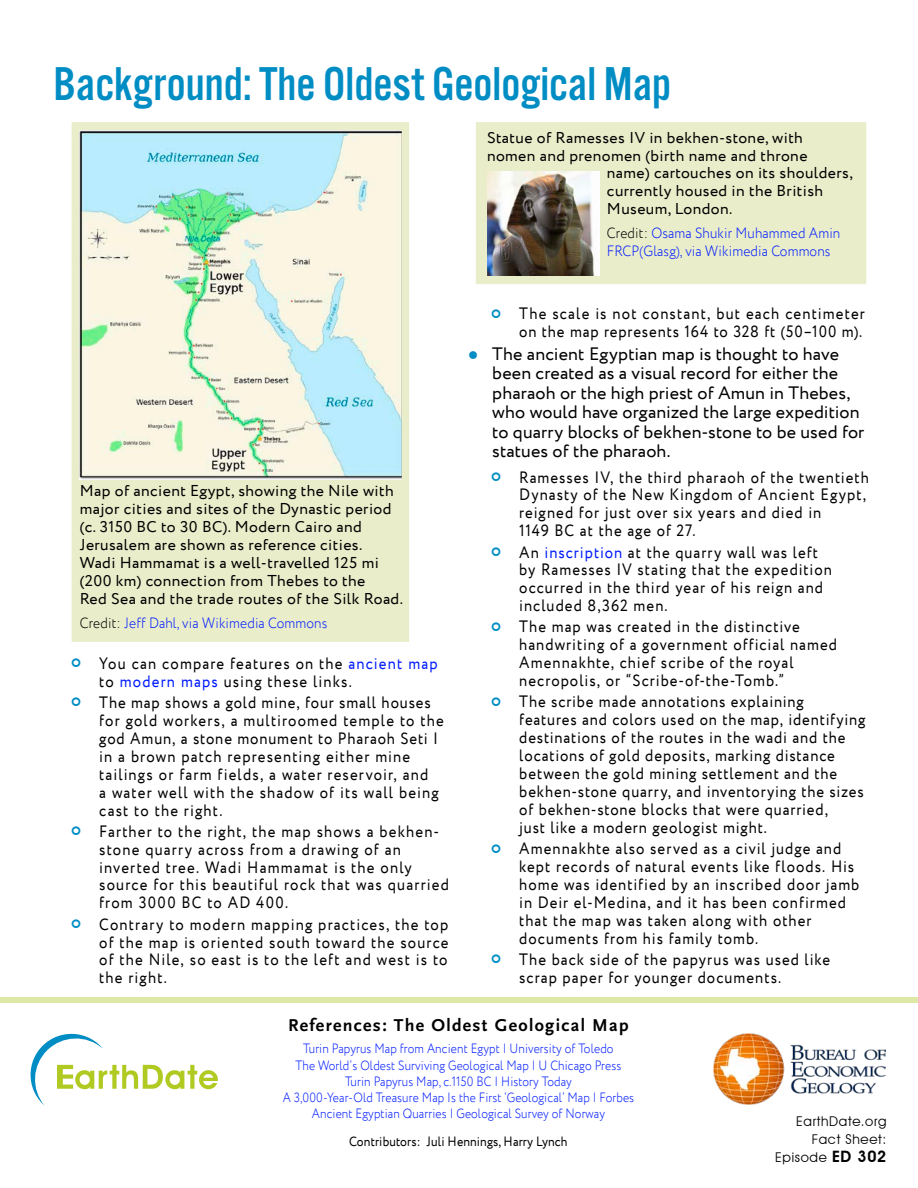
<style>
.page{position:relative;width:918px;height:1188px;background:#fff}
.page>*{position:absolute;margin:0;border:0;box-sizing:border-box;transform-origin:0 0}
.t1{font:49.35px "Alternate Got No 3 D";color:#008dc4}
.t2{font:18px/19.4px "Circe";letter-spacing:.005em;color:#000}
.t3{font:700 18px "Scala Sans Pro";letter-spacing:.075em;color:#000}
.t4{font:16.5px/18px "Circe";letter-spacing:.065em;color:#000;scale:.9 1}
.t5{font:15.75px/18px "Circe";letter-spacing:.025em;color:#000}
.t6{font:300 15px/18px "Circe";letter-spacing:.01em;color:#001bff;scale:.9 1}
.t7{font:300 13.5px/16.2px "Circe";letter-spacing:.01em;color:#001bff;text-align:center;scale:.87 1}
.t8{font:13.5px "Circe";letter-spacing:.01em;color:#000;scale:.9 1}
.t9{font:13.5px/18px "Avant Garde IT Cby BT";letter-spacing:.05em;color:#000;text-align:right}
.s1{color:#000}
.s2{color:#008dc4}
.s3{color:#001bff}
.s4{font-weight:600;font-size:15.75px}
</style>
<div class="page">
<img style="left:713px;top:1034px;width:173px;height:71px">
<svg style="left:30px;top:1033px;width:188px;height:72px"></svg>
<div style="left:0;top:998px;width:918px;height:5px;background:#dee7a6"></div>
<svg style="left:71px;top:122px;width:338px;height:520px;background:#dfebd7"></svg>
<svg style="left:476px;top:122px;width:391px;height:162px;background:#d7d8ba"></svg>
<h1 class="t1" style="left:53px;top:58px;width:619px">Background: The Oldest Geological Map</h1>
<p class="t5" style="left:487px;top:129px;width:317px">Statue of Ramesses IV in bekhen-stone, with</p>
<p class="t5" style="left:487px;top:147px;width:322px">nomen and prenomen (birth name and throne</p>
<p class="t5" style="left:607px;top:165px;width:247px">name) cartouches on its shoulders,</p>
<p class="t5" style="left:607px;top:183px;width:218px">currently housed in the British</p>
<p class="t5" style="left:607px;top:200px;width:127px">Museum, London.</p>
<p class="t6" style="left:607px;top:224px;width:261px"><span class="s1">Credit:</span> Osama Shukir Muhammed Amin<br>FRCP(Glasg), via Wikimedia Commons</p>
<p class="t4" style="left:519px;top:305px;width:386px">The scale is not constant, but each centimeter on the map represents 164 to 328 ft (50–100 m).</p>
<p class="t2" style="left:492px;top:345px;width:374px;text-indent:-24px"><span class="s2">●</span> The ancient Egyptian map is thought to have been created as a visual record for either the pharaoh or the high priest of Amun in Thebes, who would have organized the large expedition to quarry blocks of bekhen-stone to be used for statues of the pharaoh.</p>
<p class="t4" style="left:519px;top:468px;width:390px">Ramesses IV, the third pharaoh of the twentieth Dynasty of the New Kingdom of Ancient Egypt, reigned for just over six years and died in<br>1149 BC at the age of 27.</p>
<p class="t4" style="left:519px;top:543px;width:349px">An <span class="s3">inscription</span> at the quarry wall was left by Ramesses IV stating that the expedition occurred in the third year of his reign and included 8,362 men.</p>
<p class="t4" style="left:519px;top:618px;width:355px">The map was created in the distinctive handwriting of a government official named Amennakhte, chief scribe of the royal necropolis, or “Scribe-of-the-Tomb.”</p>
<p class="t4" style="left:519px;top:693px;width:386px">The scribe made annotations explaining<br>features and colors used on the map, identifying destinations of the routes in the wadi and the locations of gold deposits, marking distance between the gold mining settlement and the bekhen-stone quarry, and inventorying the sizes of bekhen-stone blocks that were quarried,<br>just like a modern geologist might.</p>
<p class="t4" style="left:519px;top:840px;width:379px">Amennakhte also served as a civil judge and kept records of natural events like floods. His home was identified by an inscribed door jamb in Deir el-Medina, and it has been confirmed that the map was taken along with other documents from his family tomb.</p>
<p class="t4" style="left:519px;top:951px;width:347px">The back side of the papyrus was used like scrap paper for younger documents.</p>
<p class="t3" style="left:288px;top:1014px;width:342px">References: The Oldest Geological Map</p>
<p class="t7" style="left:283px;top:1041px;width:405px">Turin Papyrus Map from Ancient Egypt | University of Toledo<br>The World’s Oldest Surviving Geological Map | U Chicago Press Turin Papyrus Map, c.1150 BC | History Today<br>A 3,000-Year-Old Treasure Map Is the First ‘Geological’ Map | Forbes Ancient Egyptian Quarries | Geological Survey of Norway</p>
<p class="t8" style="left:349px;top:1132px;width:244px">Contributors: Juli Hennings, Harry Lynch</p>
<p class="t5" style="left:80px;top:482px;width:325px">Map of ancient Egypt, showing the Nile with major cities and sites of the Dynastic period (c. 3150 BC to 30 BC). Modern Cairo and Jerusalem are shown as reference cities.<br>Wadi Hammamat is a well-travelled 125 mi (200 km) connection from Thebes to the<br>Red Sea and the trade routes of the Silk Road.</p>
<p class="t6" style="left:80px;top:614px;width:277px"><span class="s1">Credit:</span> Jeff Dahl, via Wikimedia Commons</p>
<p class="t4" style="left:99px;top:655px;width:377px">You can compare features on the <span class="s3">ancient map </span>to <span class="s3">modern maps</span> using these links.</p>
<p class="t4" style="left:99px;top:694px;width:384px">The map shows a gold mine, four small houses for gold workers, a multiroomed temple to the god Amun, a stone monument to Pharaoh Seti I in a brown patch representing either mine tailings or farm fields, a water reservoir, and<br>a water well with the shadow of its wall being cast to the right.</p>
<p class="t4" style="left:99px;top:823px;width:390px">Farther to the right, the map shows a bekhen&shy;stone quarry across from a drawing of an inverted tree. Wadi Hammamat is the only source for this beautiful rock that was quarried from 3000 BC to AD 400.</p>
<p class="t4" style="left:99px;top:916px;width:390px;text-align:justify">Contrary to modern mapping practices, the top of the map is oriented south toward the source of the Nile, so east is to the left and west is to the right.</p>
<p class="t9" style="left:775px;top:1113px;width:113px">EarthDate.org<br>Fact Sheet:<br>Episode <span class="s4">ED 302</span></p>
</div>
